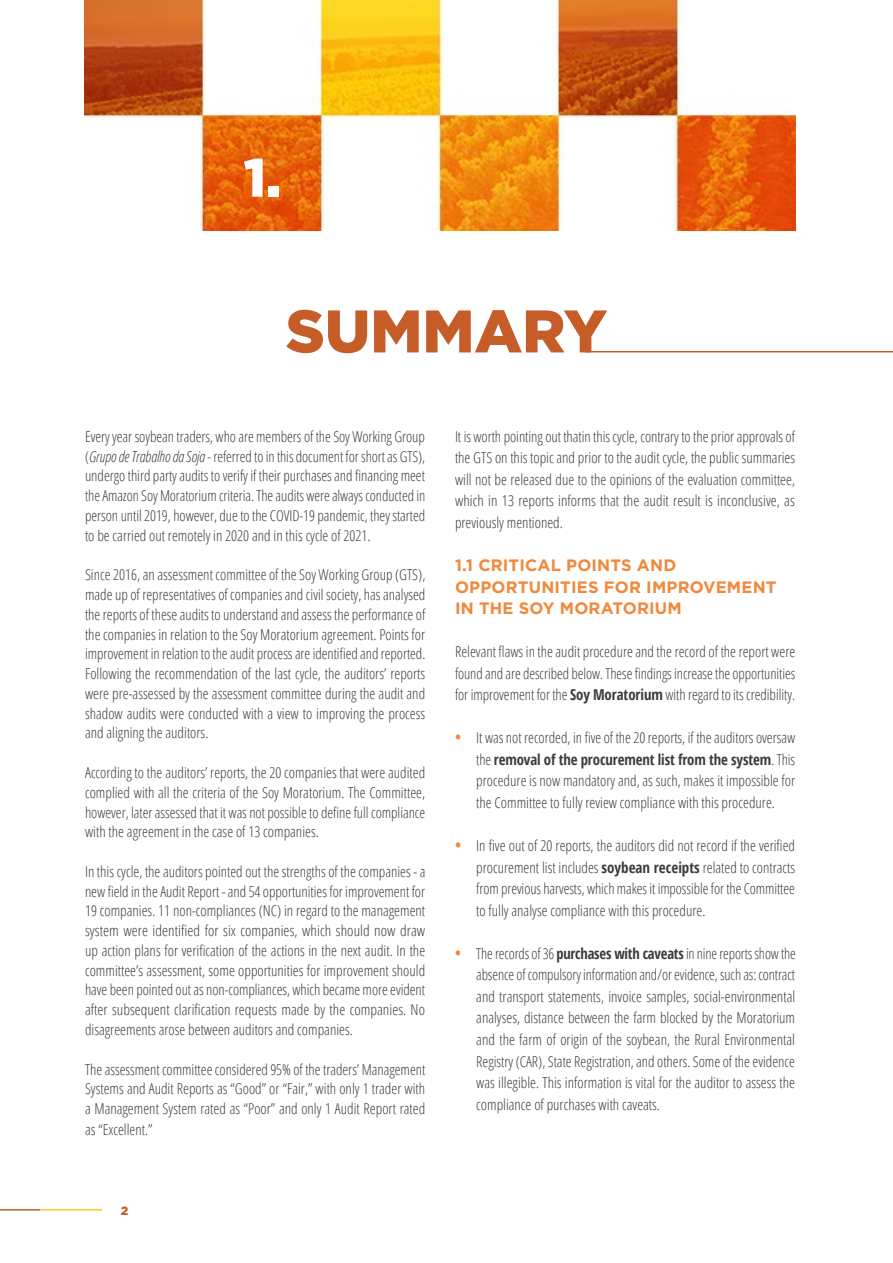
<style>
.page{position:relative;width:893px;height:1263px;background:#fff}
.page>*{position:absolute;margin:0;border:0;box-sizing:border-box;transform-origin:0 0}
.t1{font:900 60px "Gotham";color:#c65c28}
.t2{font:900 54px "Gotham";color:#fff}
.t3{font:700 16.5px/21.6px "Gotham";letter-spacing:.01em;color:#f1883b}
.t4{font:300 15px/19.8px "Open Sans Condensed";color:#3c3c3b;text-align:justify}
.t5{font:900 12px "Gotham";color:#c65c28}
.s1{font-style:italic}
.s2{font-weight:700}
.s3{font-weight:700;font-size:16.5px;color:#f1883b}
</style>
<div class="page">
<hr style="left:0;top:1209px;width:40px;height:1px;background:#c65c28">
<hr style="left:40px;top:1209px;width:62px;height:1px;background:#fec917">
<img style="left:84px;top:0;width:711px;height:231px">
<hr style="left:585px;top:351px;width:308px;height:1px;background:#c65c28">
<h2 class="t2" style="left:243px;top:146px;width:40px">1.</h2>
<h1 class="t1" style="left:286px;top:296px;width:323px">SUMMARY</h1>
<p class="t4" style="left:85px;top:426px;width:342px">Every year soybean traders, who are members of the Soy Working Group (<span class="s1">Grupo de Trabalho da Soja</span> - referred to in this document for short as GTS), undergo third party audits to verify if their purchases and financing meet the Amazon Soy Moratorium criteria. The audits were always conducted in person until 2019, however, due to the COVID-19 pandemic, they started to be carried out remotely in 2020 and in this cycle of 2021.</p>
<p class="t4" style="left:85px;top:564px;width:342px">Since 2016, an assessment committee of the Soy Working Group (GTS), made up of representatives of companies and civil society, has analysed the reports of these audits to understand and assess the performance of the companies in relation to the Soy Moratorium agreement. Points for improvement in relation to the audit process are identified and reported.<br>Following the recommendation of the last cycle, the auditors’ reports were pre-assessed by the assessment committee during the audit and shadow audits were conducted with a view to improving the process and aligning the auditors.</p>
<p class="t4" style="left:85px;top:762px;width:342px">According to the auditors’ reports, the 20 companies that were audited complied with all the criteria of the Soy Moratorium. The Committee, however, later assessed that it was not possible to define full compliance with the agreement in the case of 13 companies.</p>
<p class="t4" style="left:85px;top:861px;width:342px">In this cycle, the auditors pointed out the strengths of the companies - a new field in the Audit Report - and 54 opportunities for improvement for 19 companies. 11 non-compliances (NC) in regard to the management system were identified for six companies, which should now draw up action plans for verification of the actions in the next audit. In the committee’s assessment, some opportunities for improvement should have been pointed out as non-compliances, which became more evident after subsequent clarification requests made by the companies. No disagreements arose between auditors and companies.</p>
<p class="t4" style="left:85px;top:1059px;width:342px">The assessment committee considered 95% of the traders’ Management Systems and Audit Reports as “Good” or “Fair,” with only 1 trader with a Management System rated as “Poor” and only 1 Audit Report rated</p>
<p class="t4" style="left:85px;top:1119px;width:69px">as “Excellent.”</p>
<p class="t5" style="left:121px;top:1203px;width:9px">2</p>
<p class="t4" style="left:455px;top:425px;width:342px;line-height:21.6px">It is worth pointing out thatin this cycle, contrary to the prior approvals of the GTS on this topic and prior to the audit cycle, the public summaries will not be released due to the opinions of the evaluation committee, which in 13 reports informs that the audit result is inconclusive, as previously mentioned.</p>
<p class="t3" style="left:455px;top:554px;width:323px">1.1 CRITICAL POINTS AND<br>OPPORTUNITIES FOR IMPROVEMENT<br>IN THE SOY MORATORIUM</p>
<p class="t4" style="left:455px;top:640px;width:342px;line-height:21.6px">Relevant flaws in the audit procedure and the record of the report were found and are described below. These findings increase the opportunities for improvement for the <span class="s2">Soy Moratorium</span> with regard to its credibility.</p>
<p class="t4" style="left:476px;top:727px;width:321px;line-height:21.6px;text-indent:-21px"><span class="s3">•</span> It was not recorded, in five of the 20 reports, if the auditors oversaw the <span class="s2">removal of the procurement list from the system</span>. This procedure is now mandatory and, as such, makes it impossible for the Committee to fully review compliance with this procedure.</p>
<p class="t4" style="left:476px;top:834px;width:320px;line-height:21.6px;text-indent:-21px"><span class="s3">•</span> In five out of 20 reports, the auditors did not record if the verified procurement list includes <span class="s2">soybean receipts</span> related to contracts from previous harvests, which makes it impossible for the Committee to fully analyse compliance with this procedure.</p>
<p class="t4" style="left:476px;top:942px;width:321px;line-height:21.6px;text-indent:-21px"><span class="s3">•</span> The records of 36 <span class="s2">purchases with caveats</span> in nine reports show the absence of compulsory information and/or evidence, such as: contract and transport statements, invoice samples, social-environmental analyses, distance between the farm blocked by the Moratorium and the farm of origin of the soybean, the Rural Environmental Registry (CAR), State Registration, and others. Some of the evidence was illegible. This information is vital for the auditor to assess the compliance of purchases with caveats.</p>
</div>
